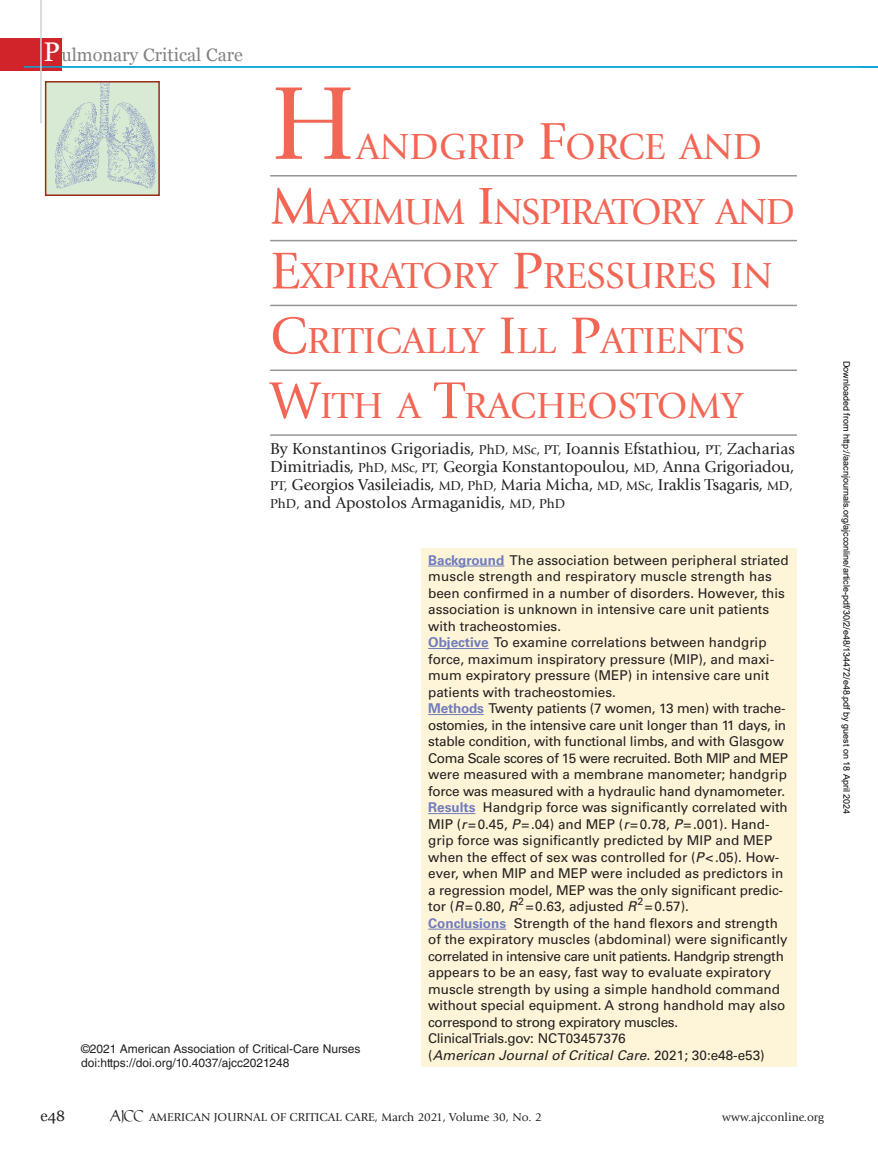
<style>
.page{position:relative;width:878px;height:1175px;background:#fff}
.page>*{position:absolute;margin:0;border:0;box-sizing:border-box;transform-origin:0 0}
.Article_title{font:108px "Giovanni Std";color:#f26656}
.Article_title-2{font:37.8px "Giovanni Std";color:#f26656}
.Article_title-3{font:37.8px "Giovanni Std";letter-spacing:-.035em;color:#f26656}
.t1{font:18px "Georgia";color:#808285}
.byline{font:16.5px/18px "Giovanni Std";letter-spacing:-.005em;color:#231f20;text-align:justify}
.t2{font:15px "Georgia";color:#231f20}
.Abstract_copy{font:13.5px/16.5px "Univers LT Std";color:#231f20}
.Abstract_copy-2{font:italic 13.5px "Univers LT Std";letter-spacing:.005em;color:#231f20}
.Abstract_copy-3{font:13.5px "Univers LT Std";letter-spacing:-.025em;color:#231f20}
.t3{font:12px "Helvetica LT Std";color:#231f20}
.t4{font:12px "Giovanni Std";color:#231f20}
.t5{font:9px "Arial";color:#000}
.s1{font-size:27px;color:#fff}
.s2{font-size:54px}
.s3{font-size:13.5px}
.s4{font-weight:700;color:#717dbd}
.s5{font-style:italic}
.s6{font-style:normal}
.s7{font-family:"Publius";font-size:13.5px}
</style>
<div class="page">
<div style="left:0;top:38px;width:61px;height:32px;background:#d1232a"></div>
<hr style="left:24px;top:66px;width:854px;height:2px;background:#08a6d8">
<hr style="left:40px;top:0;width:2px;height:123px;background:#d1d2d4">
<img style="left:48px;top:84px;width:109px;height:109px">
<div style="left:45px;top:81px;width:115px;height:115px;border:2px solid #9a2d17"></div>
<div style="left:421px;top:548px;width:375px;height:518px;background:#fef5d8"></div>
<hr style="left:428px;top:565px;width:76px;height:1px;background:#717dbd">
<hr style="left:428px;top:648px;width:60px;height:1px;background:#717dbd">
<hr style="left:428px;top:714px;width:56px;height:1px;background:#717dbd">
<hr style="left:428px;top:813px;width:47px;height:1px;background:#717dbd">
<hr style="left:428px;top:928px;width:78px;height:1px;background:#717dbd">
<hr style="left:270px;top:175px;width:526px;height:1px;background:#939598">
<hr style="left:270px;top:240px;width:526px;height:1px;background:#939598">
<hr style="left:270px;top:305px;width:526px;height:1px;background:#939598">
<hr style="left:270px;top:369px;width:526px;height:2px;background:#939598">
<hr style="left:270px;top:434px;width:526px;height:2px;background:#939598">
<p class="t1" style="left:43px;top:42px;width:201px"><span class="s1">P</span>ulmonary Critical Care</p>
<p class="Article_title" style="left:270px;top:63px;width:87px">H</p>
<p class="Article_title-2" style="left:356px;top:125px;width:407px">ANDGRIP <span class="s2">F</span>ORCE AND</p>
<p class="Article_title-3" style="left:270px;top:190px;width:526px"><span class="s2">M</span>AXIMUM <span class="s2">I</span>NSPIRATORY AND</p>
<p class="Article_title-2" style="left:270px;top:255px;width:504px"><span class="s2">E</span>XPIRATORY <span class="s2">P</span>RESSURES IN</p>
<p class="Article_title-2" style="left:270px;top:320px;width:476px"><span class="s2">C</span>RITICALLY <span class="s2">I</span>LL <span class="s2">P</span>ATIENTS</p>
<p class="Article_title-2" style="left:270px;top:384px;width:474px"><span class="s2">W</span>ITH A <span class="s2">T</span>RACHEOSTOMY</p>
<p class="byline" style="left:270px;top:440px;width:526px">By Konstantinos Grigoriadis, <span class="s3">PhD, MSc, PT,</span> Ioannis Efstathiou, <span class="s3">PT,</span> Zacharias Dimitriadis, <span class="s3">PhD, MSc, PT,</span> Georgia Konstantopoulou, <span class="s3">MD,</span> Anna Grigoriadou, <span class="s3">PT,</span> Georgios Vasileiadis, <span class="s3">MD, PhD,</span> Maria Micha, <span class="s3">MD, MSc,</span> Iraklis Tsagaris, <span class="s3">MD, PhD,</span> and Apostolos Armaganidis, <span class="s3">MD, PhD</span></p>
<p class="t3" style="left:81px;top:1041px;width:281px">©2021 American Association of Critical-Care Nurses</p>
<p class="t3" style="left:81px;top:1055px;width:210px">doi:https://doi.org/10.4037/ajcc2021248</p>
<p class="Abstract_copy" style="left:428px;top:551px;width:362px"><span class="s4">Background</span> The association between peripheral striated muscle strength and respiratory muscle strength has been confirmed in a number of disorders. However, this association is unknown in intensive care unit patients with tracheostomies.</p>
<p class="Abstract_copy" style="left:428px;top:634px;width:347px"><span class="s4">Objective</span> To examine correlations between handgrip force, maximum inspiratory pressure (MIP), and maxi&shy;mum expiratory pressure (MEP) in intensive care unit patients with tracheostomies.</p>
<p class="Abstract_copy" style="left:428px;top:700px;width:361px"><span class="s4">Methods</span> Twenty patients (7 women, 13 men) with trache&shy;ostomies, in the intensive care unit longer than 11 days, in stable condition, with functional limbs, and with Glasgow Coma Scale scores of 15 were recruited. Both MIP and MEP were measured with a membrane manometer; handgrip force was measured with a hydraulic hand dynamometer.</p>
<p class="Abstract_copy" style="left:428px;top:799px;width:361px"><span class="s4">Results</span> Handgrip force was significantly correlated with MIP (<span class="s5">r</span>=0.45, <span class="s5">P</span>=.04) and MEP (<span class="s5">r</span>=0.78, <span class="s5">P</span>=.001). Hand&shy;grip force was significantly predicted by MIP and MEP when the effect of sex was controlled for (<span class="s5">P</span>&lt;.05). How&shy;ever, when MIP and MEP were included as predictors in a regression model, MEP was the only significant predic&shy;tor (<span class="s5">R</span>=0.80, <span class="s5">R</span><sup>2</sup> =0.63, adjusted <span class="s5">R</span><sup>2</sup> =0.57).</p>
<p class="Abstract_copy" style="left:428px;top:914px;width:361px"><span class="s4">Conclusions</span> Strength of the hand flexors and strength of the expiratory muscles (abdominal) were significantly correlated in intensive care unit patients. Handgrip strength appears to be an easy, fast way to evaluate expiratory muscle strength by using a simple handhold command without special equipment. A strong handhold may also correspond to strong expiratory muscles.</p>
<p class="Abstract_copy-3" style="left:428px;top:1030px;width:199px">ClinicalTrials.gov: NCT03457376</p>
<p class="Abstract_copy-2" style="left:428px;top:1047px;width:338px"><span class="s6">(</span>American Journal of Critical Care. <span class="s6">2021; 30:e48-e53)</span></p>
<p class="t2" style="left:40px;top:1104px;width:26px">e48</p>
<p class="t4" style="left:110px;top:1110px;width:433px"><span class="s7">AJCC</span> AMERICAN JOURNAL OF CRITICAL CARE, March 2021, Volume 30, No. 2</p>
<p class="t4" style="left:722px;top:1110px;width:103px">www.ajcconline.org</p>
<p class="t5" style="left:850px;top:361px;width:455px;rotate:90deg">Downloaded from http://aacnjournals.org/ajcconline/article-pdf/30/2/e48/134472/e48.pdf by guest on 18 April 2024</p>
</div>
